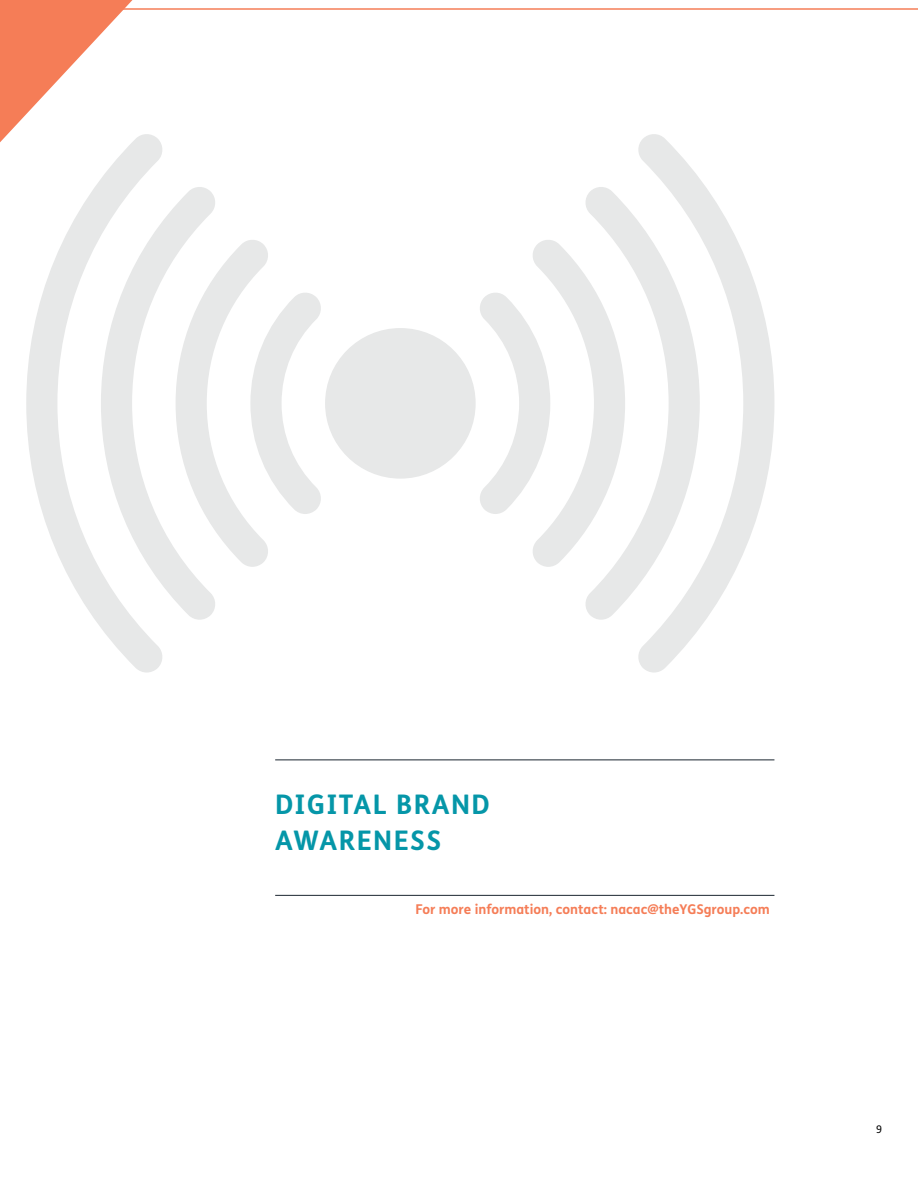
<style>
.page{position:relative;width:918px;height:1188px;background:#fff}
.page>*{position:absolute;margin:0;border:0;box-sizing:border-box;transform-origin:0 0}
.t1{font:700 27px/36px "FS Me";letter-spacing:.05em;color:#0596a8}
.t2{font:700 13.5px "FS Me";color:#f57d57}
.t3{font:10.5px "FS Me";color:#000}
</style>
<div class="page">
<svg style="left:164px;top:187px;width:51px;height:433px"></svg>
<svg style="left:176px;top:238px;width:145px;height:329px"></svg>
<svg style="left:480px;top:240px;width:104px;height:327px"></svg>
<svg style="left:638px;top:134px;width:136px;height:539px"></svg>
<svg style="left:584px;top:185px;width:116px;height:435px"></svg>
<svg style="left:26px;top:134px;width:138px;height:539px"></svg>
<div style="left:325px;top:328px;width:151px;height:151px;background:#e7e8e8;border-radius:50%"></div>
<hr style="left:275px;top:760px;width:499px;height:1px;background:#1b2630">
<hr style="left:275px;top:895px;width:499px;height:1px;background:#1b2630">
<svg style="left:0;top:0;width:132px;height:142px"></svg>
<h1 class="t1" style="left:275px;top:785px;width:216px">DIGITAL BRAND<br>AWARENESS</h1>
<p class="t2" style="left:416px;top:899px;width:356px">For more information, contact: nacac@theYGSgroup.com</p>
<p class="t3" style="left:876px;top:1122px;width:7px">9</p>
</div>
